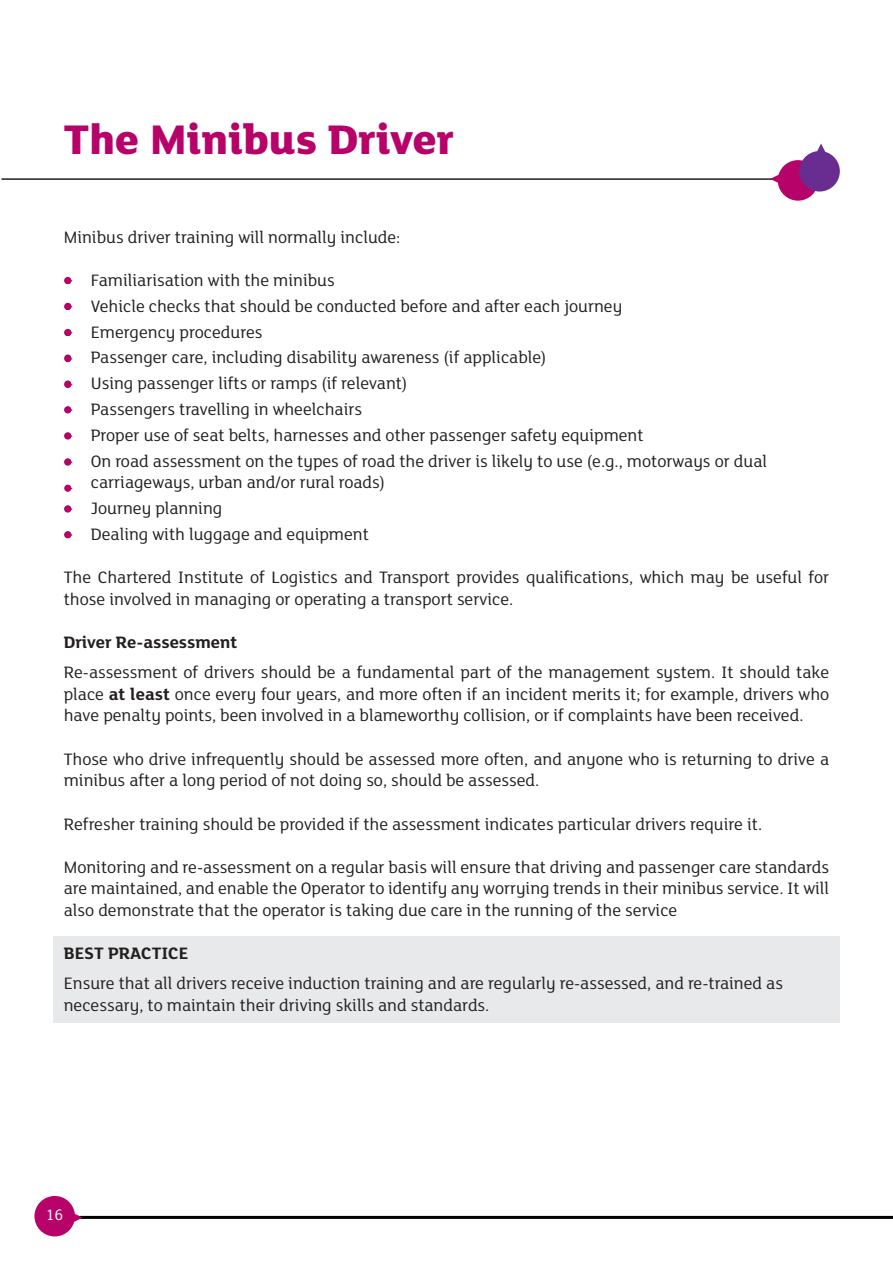
<style>
.page{position:relative;width:893px;height:1263px;background:#fff}
.page>*{position:absolute;margin:0;border:0;box-sizing:border-box;transform-origin:0 0}
.t1{font:800 45px "FS Lola";color:#b70369}
.t2{font:18px/21.6px "FS Lola";color:#231f20}
.t3{font:700 18px "FS Lola";color:#231f20}
.t4{font:16.5px "FS Lola";color:#fff}
.s1{font-weight:700}
</style>
<div class="page">
<hr style="left:58px;top:1216px;width:835px;height:3px;background:#000001">
<svg style="left:34px;top:1196px;width:49px;height:40px"></svg>
<div style="left:53px;top:936px;width:787px;height:86px;background:#e8e9ea"></div>
<hr style="left:1px;top:178px;width:803px;height:2px;background:#231f20">
<svg style="left:770px;top:143px;width:70px;height:58px"></svg>
<svg style="left:64px;top:485px;width:9px;height:7px"></svg>
<svg style="left:64px;top:277px;width:9px;height:8px"></svg>
<svg style="left:64px;top:303px;width:9px;height:7px"></svg>
<svg style="left:64px;top:329px;width:9px;height:8px"></svg>
<svg style="left:64px;top:355px;width:9px;height:8px"></svg>
<svg style="left:64px;top:381px;width:9px;height:8px"></svg>
<svg style="left:64px;top:406px;width:9px;height:8px"></svg>
<svg style="left:64px;top:432px;width:9px;height:8px"></svg>
<svg style="left:64px;top:458px;width:9px;height:8px"></svg>
<svg style="left:64px;top:505px;width:9px;height:8px"></svg>
<svg style="left:64px;top:531px;width:9px;height:8px"></svg>
<h1 class="t1" style="left:64px;top:108px;width:392px">The Minibus Driver</h1>
<p class="t2" style="left:64px;top:225px;width:338px">Minibus driver training will normally include:</p>
<p class="t2" style="left:64px;top:268px;width:272px">• Familiarisation with the minibus</p>
<p class="t2" style="left:64px;top:294px;width:560px">• Vehicle checks that should be conducted before and after each journey</p>
<p class="t2" style="left:64px;top:320px;width:200px">• Emergency procedures</p>
<p class="t2" style="left:64px;top:346px;width:484px">• Passenger care, including disability awareness (if applicable)</p>
<p class="t2" style="left:64px;top:372px;width:345px">• Using passenger lifts or ramps (if relevant)</p>
<p class="t2" style="left:64px;top:398px;width:300px">• Passengers travelling in wheelchairs</p>
<p class="t2" style="left:64px;top:424px;width:581px">• Proper use of seat belts, harnesses and other passenger safety equipment</p>
<p class="t2" style="left:91px;top:449px;width:678px;text-indent:-27px">• On road assessment on the types of road the driver is likely to use (e.g., motorways or dual carriageways, urban and/or rural roads)</p>
<p class="t2" style="left:64px;top:497px;width:160px">• Journey planning</p>
<p class="t2" style="left:64px;top:523px;width:307px">• Dealing with luggage and equipment</p>
<p class="t2" style="left:64px;top:566px;width:767px">The Chartered Institute of Logistics and Transport provides qualifications, which may be useful for those involved in managing or operating a transport service.</p>
<p class="t3" style="left:64px;top:630px;width:175px">Driver Re-assessment</p>
<p class="t2" style="left:64px;top:661px;width:767px;text-align:justify">Re-assessment of drivers should be a fundamental part of the management system. It should take place <span class="s1">at least</span> once every four years, and more often if an incident merits it; for example, drivers who have penalty points, been involved in a blameworthy collision, or if complaints have been received.</p>
<p class="t2" style="left:64px;top:747px;width:767px">Those who drive infrequently should be assessed more often, and anyone who is returning to drive a minibus after a long period of not doing so, should be assessed.</p>
<p class="t2" style="left:64px;top:812px;width:700px">Refresher training should be provided if the assessment indicates particular drivers require it.</p>
<p class="t2" style="left:64px;top:855px;width:767px;text-align:justify">Monitoring and re-assessment on a regular basis will ensure that driving and passenger care standards are maintained, and enable the Operator to identify any worrying trends in their minibus service. It will also demonstrate that the operator is taking due care in the running of the service</p>
<p class="t3" style="left:64px;top:941px;width:126px">BEST PRACTICE</p>
<p class="t2" style="left:64px;top:972px;width:721px">Ensure that all drivers receive induction training and are regularly re-assessed, and re-trained as necessary, to maintain their driving skills and standards.</p>
<p class="t4" style="left:46px;top:1204px;width:19px">16</p>
</div>
